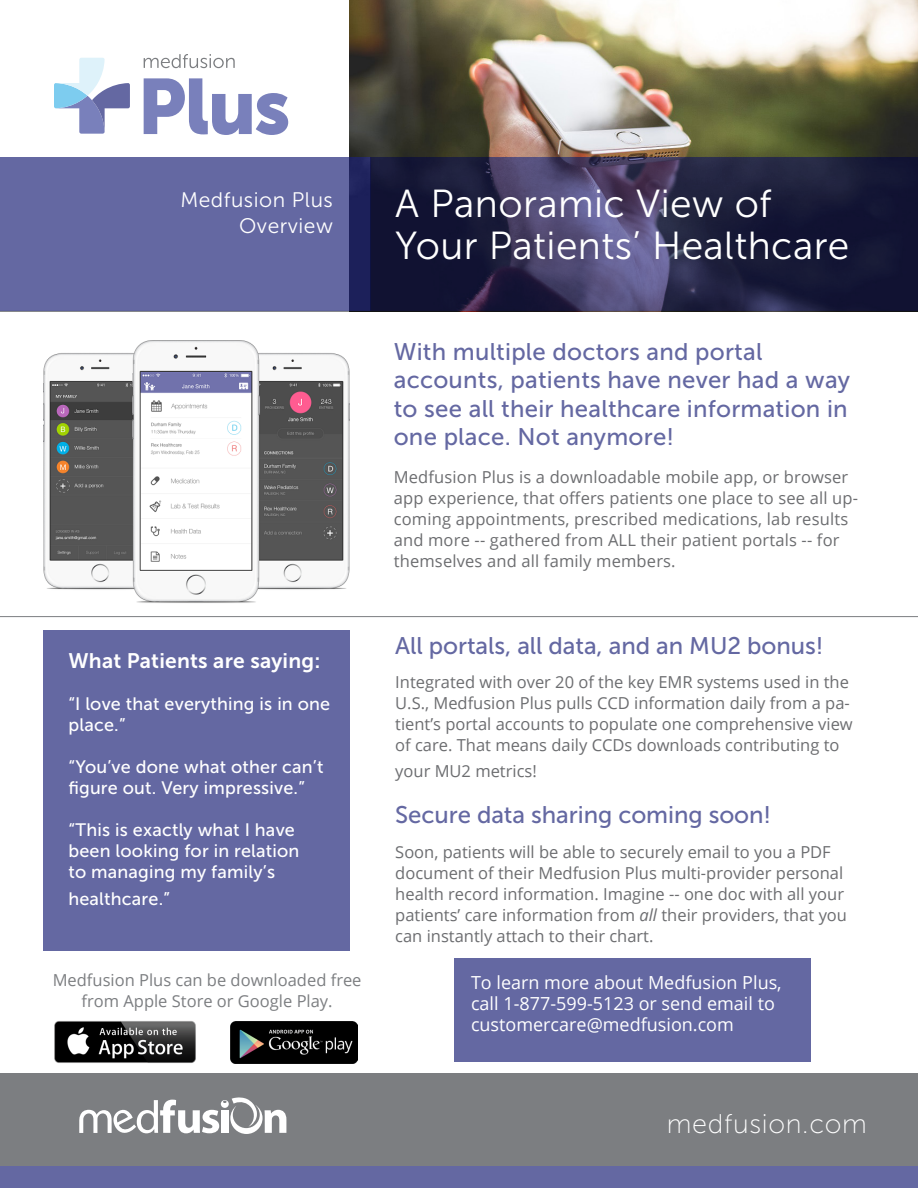
<style>
.page{position:relative;width:918px;height:1188px;background:#fff}
.page>*{position:absolute;margin:0;border:0;box-sizing:border-box;transform-origin:0 0}
.t1{font:39px/42px "Museo Sans 300";letter-spacing:.01em;color:#fff}
.t2{font:27px "Museo Sans 100";letter-spacing:.025em;color:#fff}
.t3{font:24px/28.5px "Museo Sans 500";letter-spacing:.01em;color:#6468a2}
.t4{font:21px "Museo Sans 700";letter-spacing:.01em;color:#fff}
.t5{font:21px/25.5px "Museo Sans 300";letter-spacing:.025em;color:#fff;text-align:right}
.t6{font:18px/21px "Museo Sans 500";letter-spacing:.01em;color:#fff}
.t7{font:18px/21px "Open Sans";color:#fff}
.t8{font:16.5px/21px "Open Sans";color:#6c6d70}
.t9{font:16.5px/21px "Open Sans";color:#7c7e81;text-align:center}
.s1{font-style:italic}
</style>
<div class="page">
<div style="left:44px;top:630px;width:306px;height:320px;background:#6468a2"></div>
<img style="left:350px;top:0;width:568px;height:158px">
<div style="left:0;top:158px;width:370px;height:153px;background:#6468a2"></div>
<svg style="left:370px;top:158px;width:548px;height:153px;background:#29284a"></svg>
<div style="left:0;top:1074px;width:918px;height:114px;background:#7c7e81"></div>
<svg style="left:79px;top:1097px;width:207px;height:37px"></svg>
<hr style="left:0;top:311px;width:918px;height:1px;background:#7c7e81">
<div style="left:0;top:1166px;width:918px;height:22px;background:#6468a2"></div>
<svg style="left:144px;top:78px;width:144px;height:57px"></svg>
<svg style="left:144px;top:54px;width:91px;height:14px"></svg>
<svg style="left:54px;top:58px;width:76px;height:76px"></svg>
<hr style="left:0;top:616px;width:918px;height:1px;background:#7c7e81">
<img style="left:44px;top:340px;width:306px;height:263px">
<img style="left:54px;top:1021px;width:142px;height:42px">
<img style="left:230px;top:1021px;width:128px;height:43px">
<div style="left:454px;top:959px;width:357px;height:103px;background:#6468a2"></div>
<p class="t5" style="left:180px;top:187px;width:154px">Medfusion Plus<br>Overview</p>
<p class="t4" style="left:68px;top:649px;width:254px">What Patients are saying:</p>
<p class="t6" style="left:68px;top:693px;width:263px">“I love that everything is in one place.”</p>
<p class="t6" style="left:68px;top:756px;width:257px">“You’ve done what other can’t figure out. Very impressive.”</p>
<p class="t6" style="left:68px;top:819px;width:232px">“This is exactly what I have been looking for in relation to managing my family’s</p>
<p class="t6" style="left:68px;top:888px;width:103px">healthcare.”</p>
<p class="t1" style="left:395px;top:183px;width:456px">A Panoramic View of<br>Your Patients’ Healthcare</p>
<p class="t3" style="left:394px;top:337px;width:458px">With multiple doctors and portal accounts, patients have never had a way to see all their healthcare information in one place. Not anymore!</p>
<p class="t8" style="left:394px;top:466px;width:466px">Medfusion Plus is a downloadable mobile app, or browser app experience, that offers patients one place to see all up&shy;coming appointments, prescribed medications, lab results and more -- gathered from ALL their patient portals -- for themselves and all family members.</p>
<p class="t3" style="left:395px;top:631px;width:430px">All portals, all data, and an MU2 bonus!</p>
<p class="t8" style="left:395px;top:671px;width:459px">Integrated with over 20 of the key EMR systems used in the U.S., Medfusion Plus pulls CCD information daily from a pa&shy;tient’s portal accounts to populate one comprehensive view of care. That means daily CCDs downloads contributing to</p>
<p class="t8" style="left:395px;top:760px;width:143px">your MU2 metrics!</p>
<p class="t3" style="left:395px;top:801px;width:377px">Secure data sharing coming soon!</p>
<p class="t8" style="left:395px;top:841px;width:453px">Soon, patients will be able to securely email to you a PDF document of their Medfusion Plus multi-provider personal health record information. Imagine -- one doc with all your patients’ care information from <span class="s1">all</span> their providers, that you can instantly attach to their chart.</p>
<p class="t9" style="left:53px;top:969px;width:310px">Medfusion Plus can be downloaded free from Apple Store or Google Play.</p>
<p class="t7" style="left:471px;top:972px;width:312px">To learn more about Medfusion Plus, call 1-877-599-5123 or send email to customercare@medfusion.com</p>
<p class="t2" style="left:667px;top:1109px;width:202px">medfusion.com</p>
</div>
